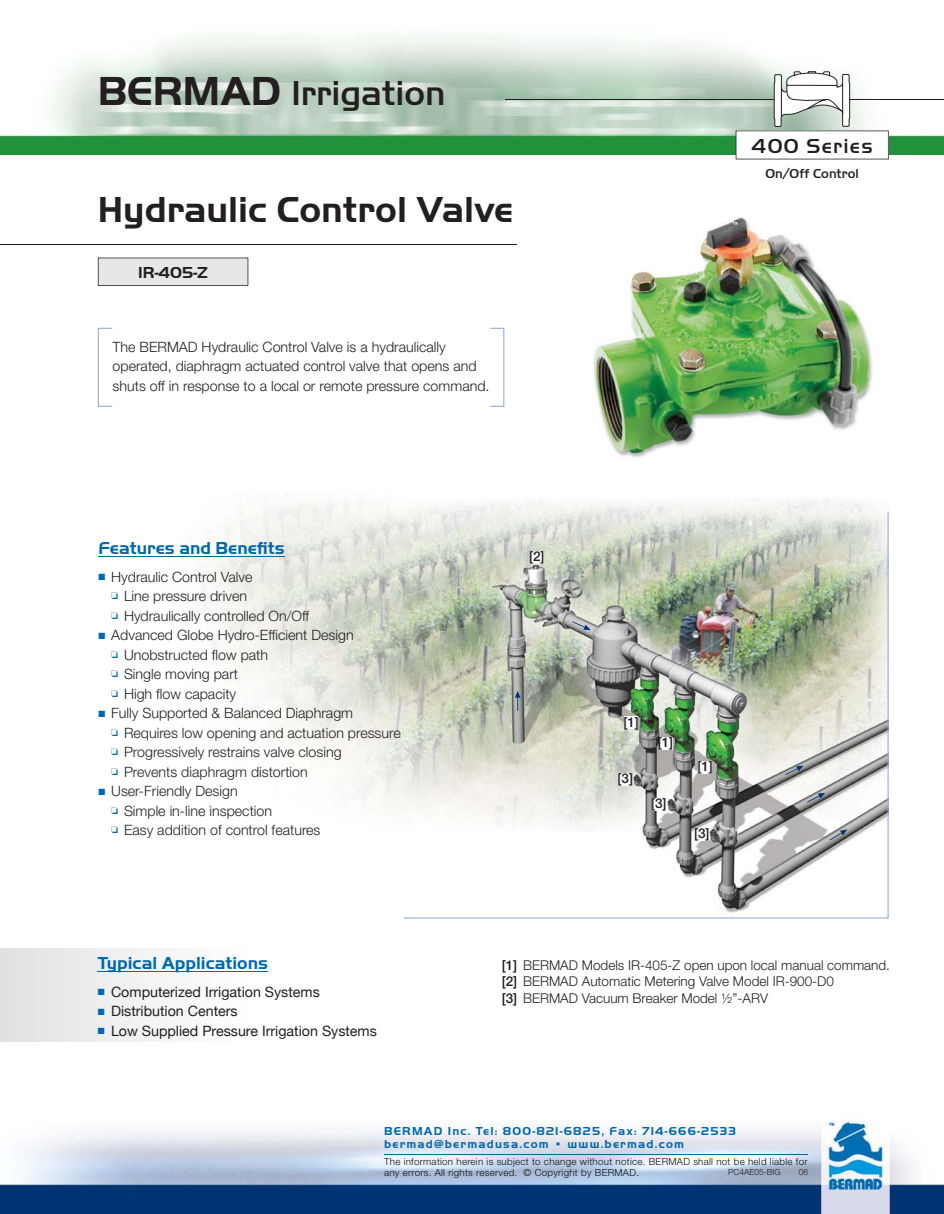
<style>
.page{position:relative;width:944px;height:1214px;background:#fff}
.page>*{position:absolute;margin:0;border:0;box-sizing:border-box;transform-origin:0 0}
.t1{font:700 37.5px "Handel Got D";color:#231f20}
.t2{font:500 36px "Handel Got D";color:#231f20}
.t3{font:500 21px "Handel Got D";letter-spacing:.06em;color:#231f20}
.t4{font:700 18px "Handel Got D";color:#0068ab}
.t5{font:700 16.5px "Handel Got D";color:#231f20}
.t6{font:300 14.25px/19.5px "Helvetica Neue";color:#231f20}
.t7{font:14.25px "Helvetica Neue";color:#231f20}
.t8{font:300 13.5px/16.2px "Helvetica Neue";color:#231f20}
.t9{font:500 13.5px "Helvetica Neue";color:#231f20}
.t10{font:500 13.5px "Handel Got D";color:#231f20}
.t11{font:700 12px/13.5px "Handel Got D";letter-spacing:.1em;color:#0068ab}
.t12{font:300 9.75px/10.5px "Helvetica Neue";letter-spacing:.03em;color:#111112}
.t13{font:300 8.4px "Helvetica Neue";color:#231f20}
.s1{font-weight:700;font-size:42px}
.s2{color:#0068ab}
.s3{font-weight:500}
</style>
<div class="page">
<img style="left:0;top:36px;width:944px;height:118px">
<hr style="left:505px;top:99px;width:439px;height:1px;background:#231f20">
<svg style="left:735px;top:71px;width:153px;height:88px"></svg>
<img style="left:0;top:1115px;width:944px;height:98px">
<hr style="left:0;top:244px;width:516px;height:1px;background:#231f20">
<svg style="left:98px;top:257px;width:150px;height:29px"></svg>
<svg style="left:98px;top:328px;width:406px;height:79px"></svg>
<img style="left:593px;top:217px;width:280px;height:241px">
<div style="left:0;top:948px;width:448px;height:93px;background:linear-gradient(to right,#e6e7e8,#fff)"></div>
<hr style="left:98px;top:971px;width:170px;height:1px;background:#0068ab">
<img style="left:202px;top:493px;width:673px;height:425px">
<hr style="left:98px;top:556px;width:187px;height:1px;background:#0068ab">
<img style="left:404px;top:511px;width:484px;height:407px">
<div style="left:530px;top:551px;width:13px;height:12px;background:#fff"></div>
<div style="left:624px;top:716px;width:14px;height:13px;background:#fff"></div>
<div style="left:658px;top:737px;width:14px;height:13px;background:#fff"></div>
<div style="left:698px;top:761px;width:14px;height:13px;background:#fff"></div>
<div style="left:618px;top:773px;width:14px;height:12px;background:#fff"></div>
<div style="left:652px;top:798px;width:13px;height:12px;background:#fff"></div>
<div style="left:695px;top:827px;width:13px;height:13px;background:#fff"></div>
<svg style="left:515px;top:690px;width:5px;height:21px"></svg>
<svg style="left:572px;top:621px;width:19px;height:9px"></svg>
<svg style="left:785px;top:765px;width:18px;height:10px"></svg>
<svg style="left:807px;top:793px;width:18px;height:9px"></svg>
<svg style="left:829px;top:829px;width:18px;height:11px"></svg>
<hr style="left:384px;top:1154px;width:423px;height:1px;background:#0068ab">
<h2 class="t2" style="left:98px;top:71px;width:349px"><span class="s1">BERMAD</span> Irrigation</h2>
<h1 class="t1" style="left:98px;top:187px;width:417px">Hydraulic Control Valve</h1>
<p class="t5" style="left:138px;top:263px;width:71px">IR-405-Z</p>
<p class="t6" style="left:113px;top:338px;width:378px">The BERMAD Hydraulic Control Valve is a hydraulically operated, diaphragm actuated control valve that opens and shuts off in response to a local or remote pressure command.</p>
<p class="t4" style="left:98px;top:537px;width:188px">Features and Benefits</p>
<p class="t6" style="left:111px;top:568px;width:199px;text-indent:-13px"><span class="s2">■</span> Hydraulic Control Valve<br><sup>❏</sup> Line pressure driven<br><sup>❏</sup> Hydraulically controlled On/Off</p>
<p class="t6" style="left:111px;top:627px;width:244px;text-indent:-13px"><span class="s2">■</span> Advanced Globe Hydro-Efficient Design <sup>❏</sup> Unobstructed flow path<br><sup>❏</sup> Single moving part<br><sup>❏</sup> High flow capacity</p>
<p class="t6" style="left:111px;top:705px;width:291px;text-indent:-13px"><span class="s2">■</span> Fully Supported &amp; Balanced Diaphragm<br><sup>❏</sup> Requires low opening and actuation pressure <sup>❏</sup> Progressively restrains valve closing<br><sup>❏</sup> Prevents diaphragm distortion</p>
<p class="t6" style="left:111px;top:783px;width:211px;text-indent:-13px"><span class="s2">■</span> User-Friendly Design<br><sup>❏</sup> Simple in-line inspection<br><sup>❏</sup> Easy addition of control features</p>
<p class="t9" style="left:529px;top:551px;width:17px">[2]</p>
<h3 class="t3" style="left:751px;top:134px;width:123px">400 Series</h3>
<p class="t10" style="left:765px;top:166px;width:95px">On/Off Control</p>
<p class="t9" style="left:623px;top:717px;width:17px">[1]</p>
<p class="t9" style="left:617px;top:773px;width:17px">[3]</p>
<p class="t9" style="left:657px;top:737px;width:17px">[1]</p>
<p class="t9" style="left:651px;top:798px;width:17px">[3]</p>
<p class="t9" style="left:697px;top:761px;width:17px">[1]</p>
<p class="t9" style="left:694px;top:828px;width:17px">[3]</p>
<p class="t4" style="left:98px;top:952px;width:172px">Typical Applications</p>
<p class="t7" style="left:98px;top:983px;width:223px"><span class="s2">■</span> Computerized Irrigation Systems</p>
<p class="t7" style="left:98px;top:1002px;width:141px"><span class="s2">■</span> Distribution Centers</p>
<p class="t7" style="left:98px;top:1022px;width:280px"><span class="s2">■</span> Low Supplied Pressure Irrigation Systems</p>
<p class="t8" style="left:502px;top:958px;width:390px"><span class="s3">[1]</span> BERMAD Models IR-405-Z open upon local manual command. <span class="s3">[2]</span> BERMAD Automatic Metering Valve Model IR-900-D0<br><span class="s3">[3]</span> BERMAD Vacuum Breaker Model ½”-ARV</p>
<p class="t11" style="left:384px;top:1123px;width:353px">BERMAD Inc. Tel: 800-821-6825, Fax: 714-666-2533 bermad@bermadusa.com • www.bermad.com</p>
<p class="t12" style="left:384px;top:1157px;width:425px">The information herein is subject to change without notice. BERMAD shall not be held liable for any errors. All rights reserved. © Copyright by BERMAD.</p>
<p class="t13" style="left:728px;top:1169px;width:54px">PC4AE05-BIG</p>
<p class="t13" style="left:798px;top:1169px;width:11px">06</p>
</div>
